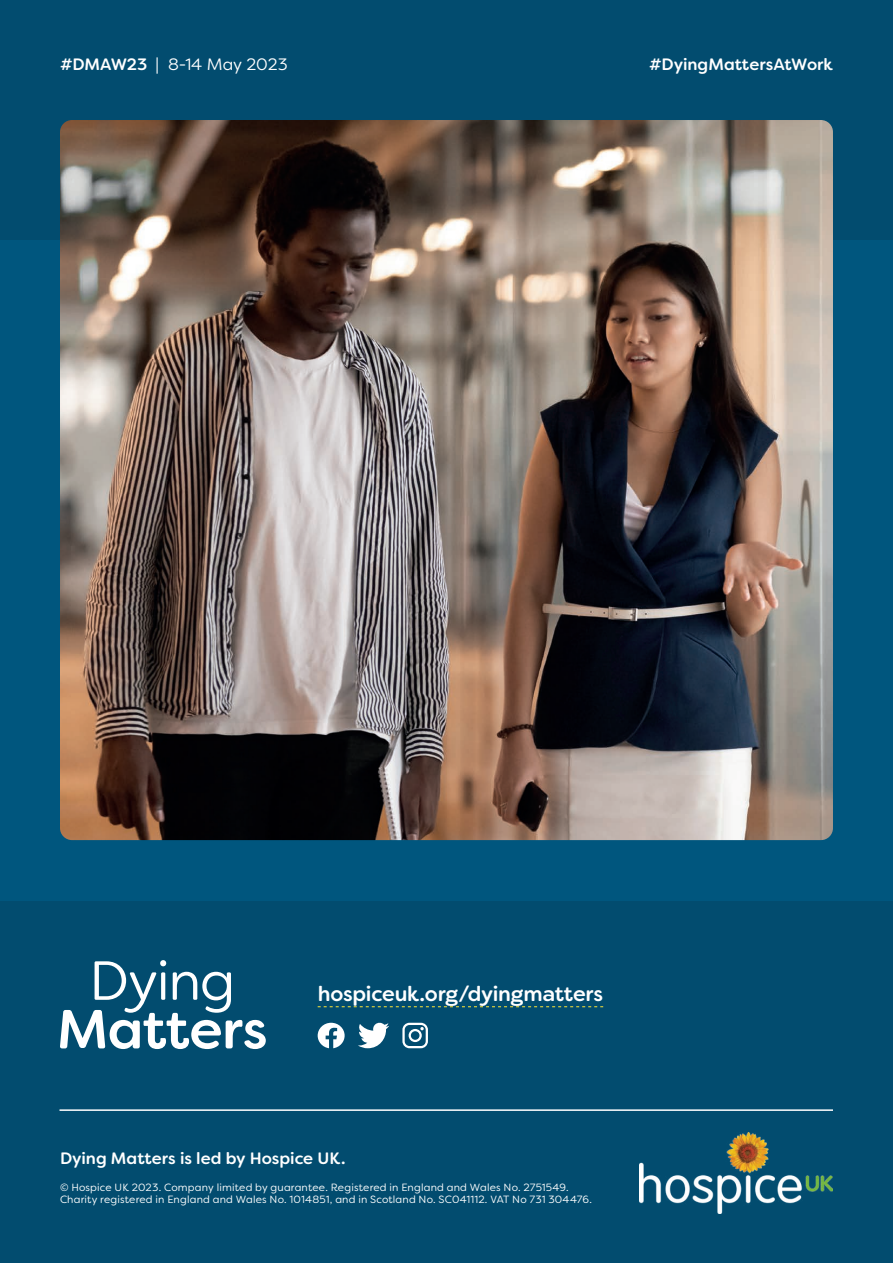
<style>
.page{position:relative;width:893px;height:1263px;background:#fff}
.page>*{position:absolute;margin:0;border:0;box-sizing:border-box;transform-origin:0 0}
.t1{font:500 21px "Filson Soft";letter-spacing:-.01em;color:#fff}
.t2{font:500 16.5px "Filson Soft";color:#fff}
.t3{font:16.5px "Filson Soft";letter-spacing:-.005em;color:#fff}
.t4{font:16.5px "Filson Soft";color:#024c6f}
.t5{font:10.5px/12px "Filson Soft";letter-spacing:.015em;color:#fff}
.s1{font-weight:500}
</style>
<div class="page">
<div style="left:0;top:0;width:893px;height:1262px;background:#024c6f"></div>
<div style="left:0;top:240px;width:893px;height:660px;background:#00567e"></div>
<img style="left:60px;top:120px;width:773px;height:720px">
<hr style="left:60px;top:1109px;width:773px;height:2px;background:#fff">
<img style="left:640px;top:1132px;width:193px;height:81px">
<svg style="left:60px;top:960px;width:206px;height:89px"></svg>
<svg style="left:318px;top:1006px;width:285px;height:1px"></svg>
<svg style="left:318px;top:1023px;width:27px;height:25px"></svg>
<svg style="left:358px;top:1022px;width:31px;height:26px"></svg>
<svg style="left:402px;top:1023px;width:26px;height:25px"></svg>
<h2 class="t3" style="left:60px;top:54px;width:229px"><span class="s1">#DMAW23</span> | 8-14 May 2023</h2>
<h2 class="t2" style="left:649px;top:53px;width:185px">#DyingMattersAtWork</h2>
<h2 class="t4" style="left:179px;top:54px;width:11px">–</h2>
<h1 class="t1" style="left:318px;top:980px;width:287px">hospiceuk.org/dyingmatters</h1>
<h2 class="t2" style="left:60px;top:1147px;width:287px">Dying Matters is led by Hospice UK.</h2>
<p class="t5" style="left:60px;top:1181px;width:533px">© Hospice UK 2023. Company limited by guarantee. Registered in England and Wales No. 2751549.<br>Charity registered in England and Wales No. 1014851, and in Scotland No. SC041112. VAT No 731 304476.</p>
</div>
